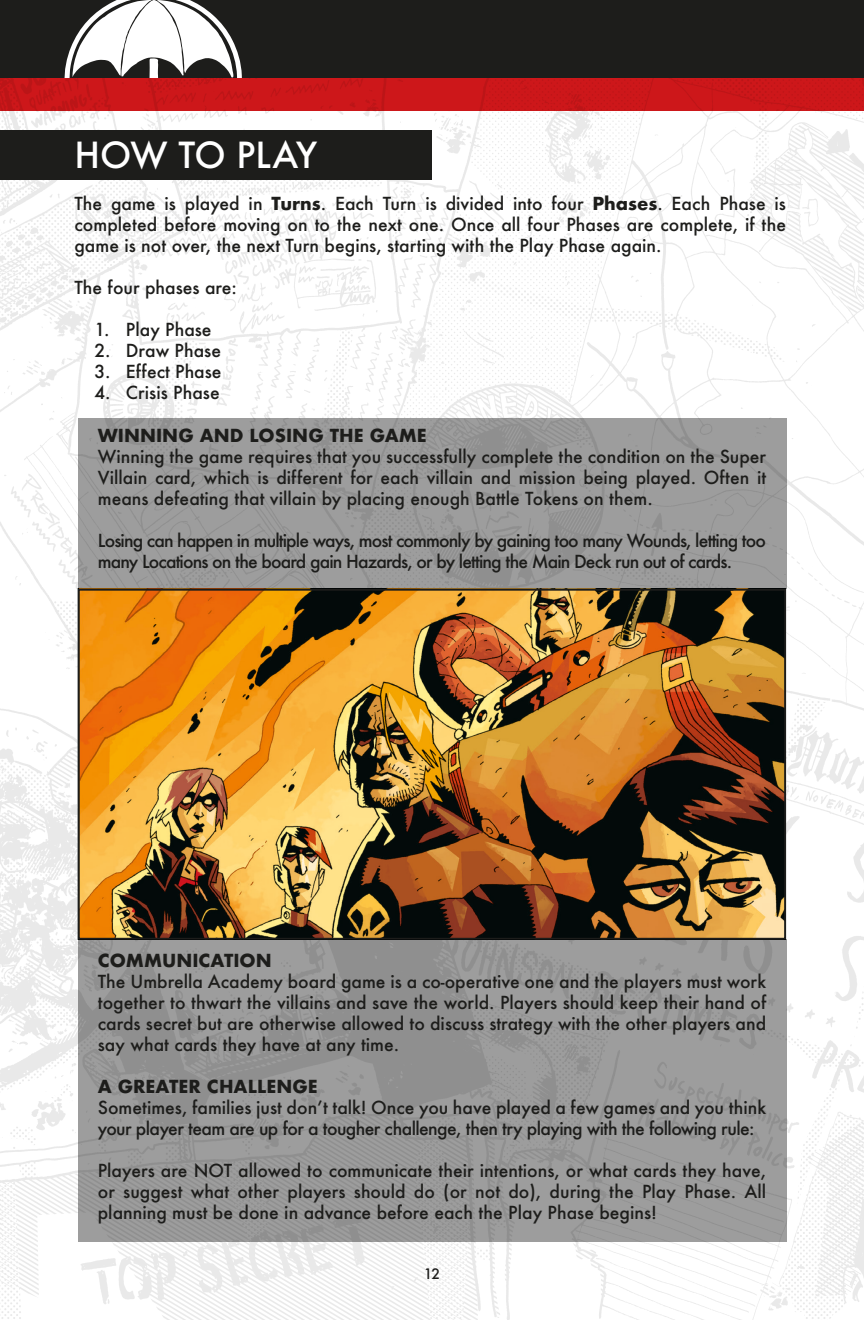
<style>
.page{position:relative;width:864px;height:1320px;background:#fff}
.page>*{position:absolute;margin:0;border:0;box-sizing:border-box;transform-origin:0 0}
.t1{font:500 35px "Futura";letter-spacing:-.01em;color:#fff}
.t2{font:500 17.5px/21px "Futura";color:#1d1d1b;text-align:justify}
.t3{font:500 17.5px/21px "Futura";letter-spacing:-.05em;color:#1d1d1b}
.t4{font:500 17.5px/21px "Futura";letter-spacing:-.02em;color:#1d1d1b}
.t5{font:700 17.5px "Futura";color:#1d1d1b}
.t6{font:500 14px "Futura";color:#1d1d1b}
.s1{font-weight:700}
</style>
<div class="page">
<img style="left:0;top:110px;width:863px;height:1210px">
<div style="left:0;top:78px;width:863px;height:32px;background:#cd171a"></div>
<div style="left:0;top:0;width:863px;height:78px;background:#1d1d1b"></div>
<svg style="left:64px;top:0;width:178px;height:78px"></svg>
<img style="left:81px;top:592px;width:701px;height:344px">
<div style="left:78px;top:589px;width:707px;height:350px;border:2px solid #1d1d1b"></div>
<div style="left:0;top:130px;width:432px;height:50px;background:#1d1d1b"></div>
<div style="left:78px;top:418px;width:707px;height:171px;background:#9d9d9d"></div>
<div style="left:78px;top:939px;width:707px;height:303px;background:linear-gradient(to right,#959595,#9b9b9b)"></div>
<p class="t1" style="left:74px;top:131px;width:244px">HOW TO PLAY</p>
<p class="t2" style="left:74px;top:193px;width:712px">The game is played in <span class="s1">Turns</span>. Each Turn is divided into four <span class="s1">Phases</span>. Each Phase is completed before moving on to the next one. Once all four Phases are complete, if the game is not over, the next Turn begins, starting with the Play Phase again.</p>
<p class="t2" style="left:74px;top:277px;width:164px">The four phases are:</p>
<p class="t2" style="left:94px;top:319px;width:119px">1. Play Phase</p>
<p class="t2" style="left:94px;top:340px;width:128px">2. Draw Phase</p>
<p class="t2" style="left:94px;top:361px;width:129px">3. Effect Phase</p>
<p class="t2" style="left:94px;top:382px;width:127px">4. Crisis Phase</p>
<p class="t5" style="left:98px;top:422px;width:330px">WINNING AND LOSING THE GAME</p>
<p class="t2" style="left:98px;top:445px;width:669px">Winning the game requires that you successfully complete the condition on the Super Villain card, which is different for each villain and mission being played. Often it means defeating that villain by placing enough Battle Tokens on them.</p>
<p class="t3" style="left:98px;top:529px;width:669px">Losing can happen in multiple ways, most commonly by gaining too many Wounds, letting too many Locations on the board gain Hazards, or by letting the Main Deck run out of cards.</p>
<p class="t5" style="left:98px;top:947px;width:175px">COMMUNICATION</p>
<p class="t2" style="left:98px;top:970px;width:669px">The Umbrella Academy board game is a co-operative one and the players must work together to thwart the villains and save the world. Players should keep their hand of cards secret but are otherwise allowed to discuss strategy with the other players and say what cards they have at any time.</p>
<p class="t5" style="left:98px;top:1073px;width:221px">A GREATER CHALLENGE</p>
<p class="t4" style="left:98px;top:1096px;width:669px">Sometimes, families just don’t talk! Once you have played a few games and you think your player team are up for a tougher challenge, then try playing with the following rule:</p>
<p class="t2" style="left:98px;top:1159px;width:669px">Players are NOT allowed to communicate their intentions, or what cards they have, or suggest what other players should do (or not do), during the Play Phase. All planning must be done in advance before each the Play Phase begins!</p>
<p class="t6" style="left:423px;top:1263px;width:18px">12</p>
</div>
